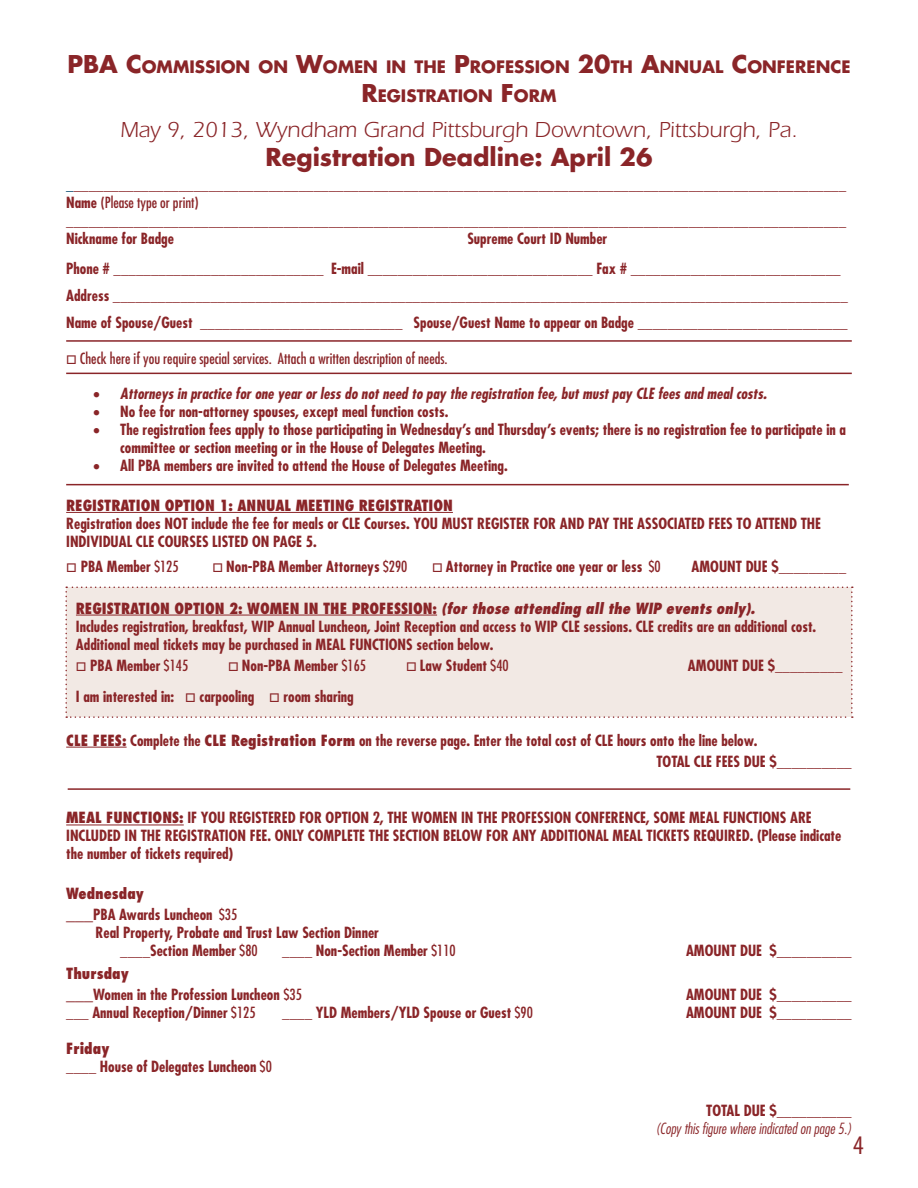
<style>
.page{position:relative;width:918px;height:1188px;background:#fff}
.page>*{position:absolute;margin:0;border:0;box-sizing:border-box;transform-origin:0 0}
.t1{font:condensed 27px "Myriad";color:#8a2528}
.t2{font:700 24px "Futura";color:#8a2528}
.t3{font:22.5px "Itc Eras";color:#8a2528}
.t4{font:700 16.65px/28.7px "Futura";color:#8a2528;text-align:center}
.t5{font:700 condensed 15px/18px "Futura";color:#8a2528}
.t6{font:italic 700 condensed 15px "Futura";color:#8a2528}
.t7{font:condensed 15px "Futura";color:#8a2528}
.t8{font:800 condensed 15px "Futura";color:#8a2528}
.t9{font:italic 300 condensed 15px "Futura";color:#8a2528}
.s1{font-size:23.85px}
.s2{color:#00446a}
.s3{font-weight:400}
.s4{font-weight:800}
.s5{font-weight:800;font-style:italic}
.s6{font-family:"Minion Pro";font-weight:400;font-stretch:normal;font-size:18px}
</style>
<div class="page">
<hr style="left:66px;top:340px;width:786px;height:2px;background:#8a2528">
<hr style="left:66px;top:373px;width:786px;height:1px;background:#8a2528">
<hr style="left:66px;top:512px;width:387px;height:1px;background:#8a2528">
<div style="left:65px;top:587px;width:788px;height:131px;background:#f2e9e4"></div>
<hr style="left:66px;top:747px;width:61px;height:1px;background:#8a2528">
<hr style="left:66px;top:825px;width:118px;height:1px;background:#8a2528">
<hr style="left:68px;top:788px;width:782px;height:2px;background:#8a2528">
<hr style="left:66px;top:484px;width:783px;height:1px;background:#8a2528">
<p class="t4" style="left:67px;top:52px;width:785px"><span class="s1">PBA C</span>OMMISSION ON <span class="s1">W</span>OMEN IN THE <span class="s1">P</span>ROFESSION <span class="s1">20</span>TH <span class="s1">A</span>NNUAL <span class="s1">C</span>ONFERENCE<br><span class="s1">R</span>EGISTRATION <span class="s1">F</span>ORM</p>
<h3 class="t3" style="left:120px;top:118px;width:679px">May 9, 2013, Wyndham Grand Pittsburgh Downtown, Pittsburgh, Pa.</h3>
<h2 class="t2" style="left:265px;top:141px;width:389px">Registration Deadline: April 26</h2>
<p class="t5" style="left:66px;top:175px;width:781px"><span class="s2">_</span>_______________________________________________________________________________________________________ Name <span class="s3">(Please type or print) </span>________________________________________________________________________________________________________ Nickname for Badge</p>
<p class="t5" style="left:66px;top:223px;width:776px;line-height:30.6px;text-indent:401px">Supreme Court ID Number<br>Phone # ____________________________ E-mail ______________________________ Fax # ____________________________</p>
<p class="t5" style="left:66px;top:282px;width:783px;line-height:27px">Address __________________________________________________________________________________________________<br>Name of Spouse/Guest ___________________________ Spouse/Guest Name to appear on Badge ____________________________</p>
<p class="t7" style="left:66px;top:350px;width:383px">□ Check here if you require special services. Attach a written description of needs.</p>
<p class="t6" style="left:93px;top:385px;width:675px">• Attorneys in practice for one year or less do not need to pay the registration fee, but must pay CLE fees and meal costs.</p>
<p class="t5" style="left:93px;top:403px;width:357px">• No fee for non-attorney spouses, except meal function costs.</p>
<p class="t5" style="left:120px;top:421px;width:727px;text-indent:-27px">• The registration fees apply to those participating in Wednesday’s and Thursday’s events; there is no registration fee to participate in a committee or section meeting or in the House of Delegates Meeting.</p>
<p class="t5" style="left:93px;top:457px;width:416px">• All PBA members are invited to attend the House of Delegates Meeting.</p>
<p class="t8" style="left:66px;top:496px;width:388px">REGISTRATION OPTION 1: ANNUAL MEETING REGISTRATION</p>
<p class="t5" style="left:66px;top:514px;width:756px">Registration does NOT include the fee for meals or CLE Courses. YOU MUST REGISTER FOR AND PAY THE ASSOCIATED FEES TO ATTEND THE<br>INDIVIDUAL CLE COURSES LISTED ON PAGE 5.</p>
<p class="t5" style="left:66px;top:557px;width:114px">□ PBA Member <span class="s3">$125</span></p>
<p class="t5" style="left:212px;top:557px;width:196px">□ Non-PBA Member Attorneys <span class="s3">$290</span></p>
<p class="t5" style="left:432px;top:557px;width:230px">□ Attorney in Practice one year or less <span class="s3">$0</span></p>
<p class="t5" style="left:692px;top:557px;width:156px">AMOUNT DUE $_________</p>
<p class="t5" style="left:76px;top:599px;width:742px"><span class="s4">REGISTRATION OPTION 2: WOMEN IN THE PROFESSION:</span> <span class="s5">(for those attending all the WIP events only).<br></span>Includes registration, breakfast, WIP Annual Luncheon, Joint Reception and access to WIP CLE sessions. CLE credits are an additional cost.<br>Additional meal tickets may be purchased in MEAL FUNCTIONS section below.</p>
<p class="t5" style="left:76px;top:656px;width:114px">□ PBA Member <span class="s3">$145</span></p>
<p class="t5" style="left:228px;top:656px;width:139px">□ Non-PBA Member <span class="s3">$165</span></p>
<p class="t5" style="left:406px;top:656px;width:104px">□ Law Student <span class="s3">$40</span></p>
<p class="t5" style="left:688px;top:656px;width:156px">AMOUNT DUE $_________</p>
<p class="t5" style="left:76px;top:688px;width:279px">I am interested in: □ carpooling □ room sharing</p>
<p class="t5" style="left:656px;top:729px;width:197px;line-height:21.6px;text-indent:-590px"><span class="s4">CLE FEES:</span> Complete the <span class="s4">CLE Registration Form</span> on the reverse page. Enter the total cost of CLE hours onto the line below.<br>TOTAL CLE FEES DUE $__________</p>
<p class="t5" style="left:66px;top:809px;width:777px"><span class="s4">MEAL FUNCTIONS:</span> IF YOU REGISTERED FOR OPTION 2, THE WOMEN IN THE PROFESSION CONFERENCE, SOME MEAL FUNCTIONS ARE<br>INCLUDED IN THE REGISTRATION FEE. ONLY COMPLETE THE SECTION BELOW FOR ANY ADDITIONAL MEAL TICKETS REQUIRED. (Please indicate the number of tickets required)</p>
<p class="t5" style="left:66px;top:882px;width:173px;line-height:21.6px"><span class="s4">Wednesday<br></span><span class="s6">___</span>PBA Awards Luncheon <span class="s3">$35</span></p>
<p class="t5" style="left:120px;top:924px;width:260px;text-indent:-25px">Real Property, Probate and Trust Law Section Dinner ____Section Member <span class="s3">$80</span></p>
<p class="t5" style="left:282px;top:942px;width:175px">____ Non-Section Member <span class="s3">$110</span></p>
<p class="t5" style="left:686px;top:942px;width:167px">AMOUNT DUE $__________</p>
<p class="t5" style="left:66px;top:962px;width:237px;line-height:21.6px"><span class="s4">Thursday<br></span><span class="s6">___</span>Women in the Profession Luncheon <span class="s3">$35</span></p>
<p class="t5" style="left:686px;top:986px;width:167px">AMOUNT DUE $__________</p>
<p class="t5" style="left:66px;top:1004px;width:191px">___ Annual Reception/Dinner <span class="s3">$125</span></p>
<p class="t5" style="left:282px;top:1004px;width:252px">____ YLD Members/YLD Spouse or Guest <span class="s3">$90</span></p>
<p class="t5" style="left:686px;top:1004px;width:167px">AMOUNT DUE $__________</p>
<p class="t5" style="left:66px;top:1040px;width:207px"><span class="s4">Friday<br></span>____ House of Delegates Luncheon <span class="s3">$0</span></p>
<p class="t5" style="left:706px;top:1102px;width:147px">TOTAL DUE $__________</p>
<p class="t9" style="left:655px;top:1120px;width:198px">(Copy this figure where indicated on page 5.)</p>
<h1 class="t1" style="left:853px;top:1132px;width:12px">4</h1>
</div>
